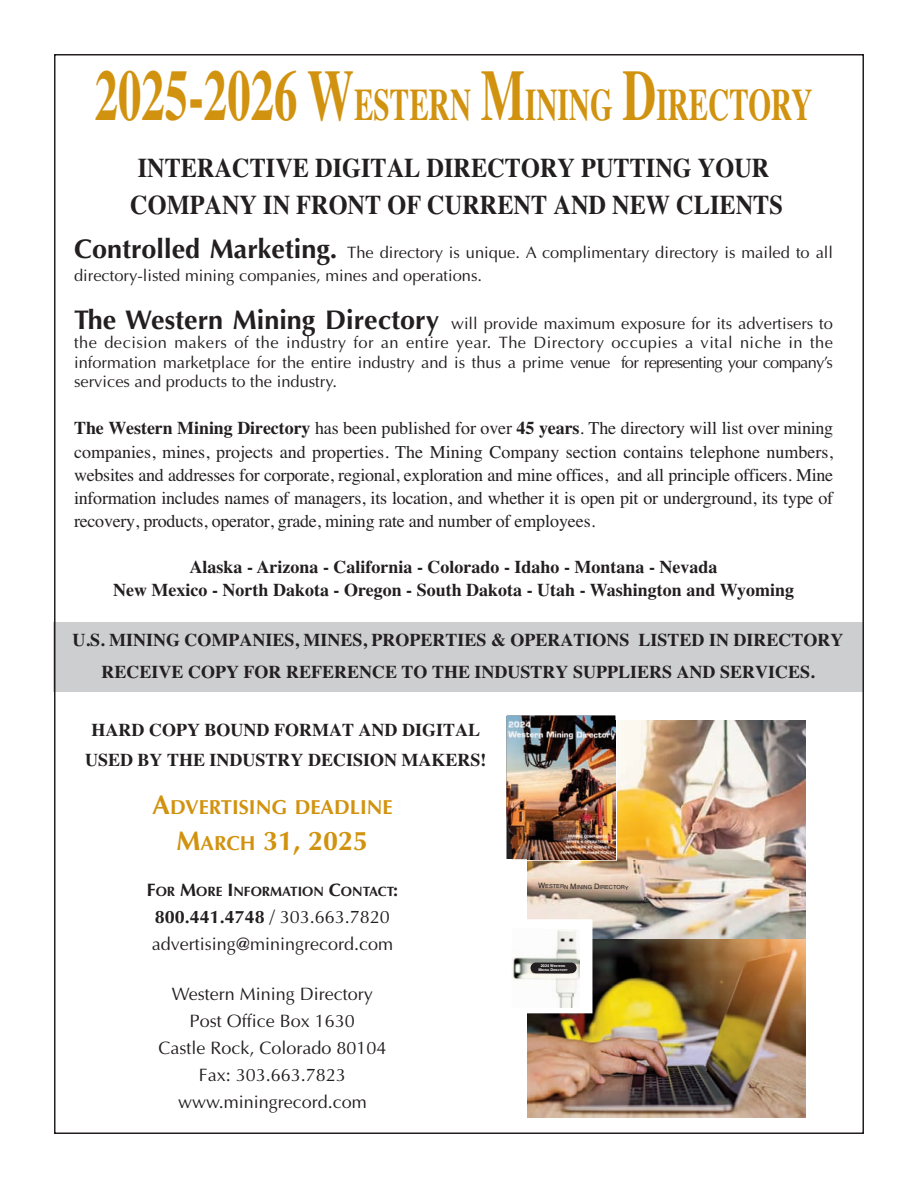
<style>
.page{position:relative;width:918px;height:1188px;background:#fff}
.page>*{position:absolute;margin:0;border:0;box-sizing:border-box;transform-origin:0 0}
.t1{font:700 45px "Times";color:#d1930f;scale:.65 1}
.t2{font:700 27px/37.2px "Times";color:#231f20;scale:.9 1}
.t3{font:700 27px "Optima";color:#d1930f}
.t4{font:700 20.25px "Optima";color:#d1930f}
.t5{font:18px/23.1px "Times";letter-spacing:-.015em;color:#231f20;text-align:justify}
.t6{font:700 18px/23.1px "Times";color:#231f20;text-align:center}
.t7{font:18px/27px "Optima";color:#231f20}
.t8{font:16.5px/19.5px "Optima";color:#231f20}
.t9{font:700 13.5px "Optima";color:#231f20}
.t10{font:5.55px "Helvetica";color:#231f20}
.t11{font:700 2.85px/3.9px "Helvetica";color:#fff;text-align:center}
.s1{font-size:72px}
.s2{font-weight:700;font-size:27px}
.s3{font-weight:700}
.s4{font-size:27px}
.s5{font-size:20.25px}
.s6{font-size:18px}
.s7{font-size:7.5px}
.s8{font-size:3.75px}
</style>
<div class="page">
<div style="left:54px;top:623px;width:810px;height:69px;background:#cdced0"></div>
<img style="left:528px;top:939px;width:277px;height:178px">
<img style="left:528px;top:721px;width:277px;height:218px">
<div style="left:505px;top:714px;width:112px;height:147px;border:2px solid #fff"></div>
<img style="left:506px;top:716px;width:109px;height:143px">
<div style="left:512px;top:921px;width:79px;height:91px;background:#fff"></div>
<img style="left:513px;top:929px;width:67px;height:79px">
<div style="left:531px;top:963px;width:46px;height:10px;background:#231f20;border-radius:5px"></div>
<h1 class="t1" style="left:95px;top:78px;width:1106px"><span class="s1">2025-2026 W</span>ESTERN <span class="s1">M</span>INING <span class="s1">D</span>IRECTORY</h1>
<h2 class="t2" style="left:130px;top:149px;width:727px">INTERACTIVE DIGITAL DIRECTORY PUTTING YOUR<br>COMPANY IN FRONT OF CURRENT AND NEW CLIENTS</h2>
<p class="t8" style="left:74px;top:241px;width:761px;line-height:23.4px"><span class="s2">Controlled Marketing.</span> The directory is unique. A complimentary directory is mailed to all directory-listed mining companies, mines and operations.</p>
<p class="t8" style="left:74px;top:313px;width:760px;text-align:justify"><span class="s2">The Western Mining Directory</span> will provide maximum exposure for its advertisers to the decision makers of the industry for an entire year. The Directory occupies a vital niche in the information marketplace for the entire industry and is thus a prime venue for representing your company’s services and products to the industry.</p>
<p class="t5" style="left:74px;top:417px;width:761px"><span class="s3">The Western Mining Directory</span> has been published for over <span class="s3">45 years</span>. The directory will list over mining companies, mines, projects and properties. The Mining Company section contains telephone numbers, websites and addresses for corporate, regional, exploration and mine offices, and all principle officers. Mine information includes names of managers, its location, and whether it is open pit or underground, its type of recovery, products, operator, grade, mining rate and number of employees.</p>
<p class="t6" style="left:113px;top:555px;width:682px">Alaska - Arizona - California - Colorado - Idaho - Montana - Nevada<br>New Mexico - North Dakota - Oregon - South Dakota - Utah - Washington and Wyoming</p>
<p class="t6" style="left:73px;top:623px;width:773px;line-height:32.1px">U.S. MINING COMPANIES, MINES, PROPERTIES &amp; OPERATIONS LISTED IN DIRECTORY<br>RECEIVE COPY FOR REFERENCE TO THE INDUSTRY SUPPLIERS AND SERVICES.</p>
<p class="t6" style="left:85px;top:714px;width:403px;line-height:30.6px">HARD COPY BOUND FORMAT AND DIGITAL<br>USED BY THE INDUSTRY DECISION MAKERS!</p>
<p class="t4" style="left:152px;top:795px;width:242px"><span class="s4">A</span>DVERTISING DEADLINE</p>
<h2 class="t3" style="left:177px;top:825px;width:193px">M<span class="s5">ARCH</span> 31, 2025</h2>
<p class="t9" style="left:147px;top:884px;width:253px"><span class="s6">F</span>OR <span class="s6">M</span>ORE <span class="s6">I</span>NFORMATION <span class="s6">C</span>ONTACT<span class="s6">:</span></p>
<p class="t7" style="left:152px;top:904px;width:243px"><span class="s3">800.441.4748</span> / 303.663.7820 advertising@miningrecord.com</p>
<p class="t7" style="left:158px;top:980px;width:230px;text-align:center">Western Mining Directory<br>Post Office Box 1630<br>Castle Rock, Colorado 80104<br>Fax: 303.663.7823 www.miningrecord.com</p>
<p class="t10" style="left:538px;top:883px;width:92px;rotate:1deg"><span class="s7">W</span>ESTERN <span class="s7">M</span>INING <span class="s7">D</span>IRECTORY</p>
<p class="t11" style="left:538px;top:964px;width:31px"><span class="s8">2024 W</span>ESTERN<br><span class="s8">M</span>INING <span class="s8">D</span>IRECTORY</p>
</div>
